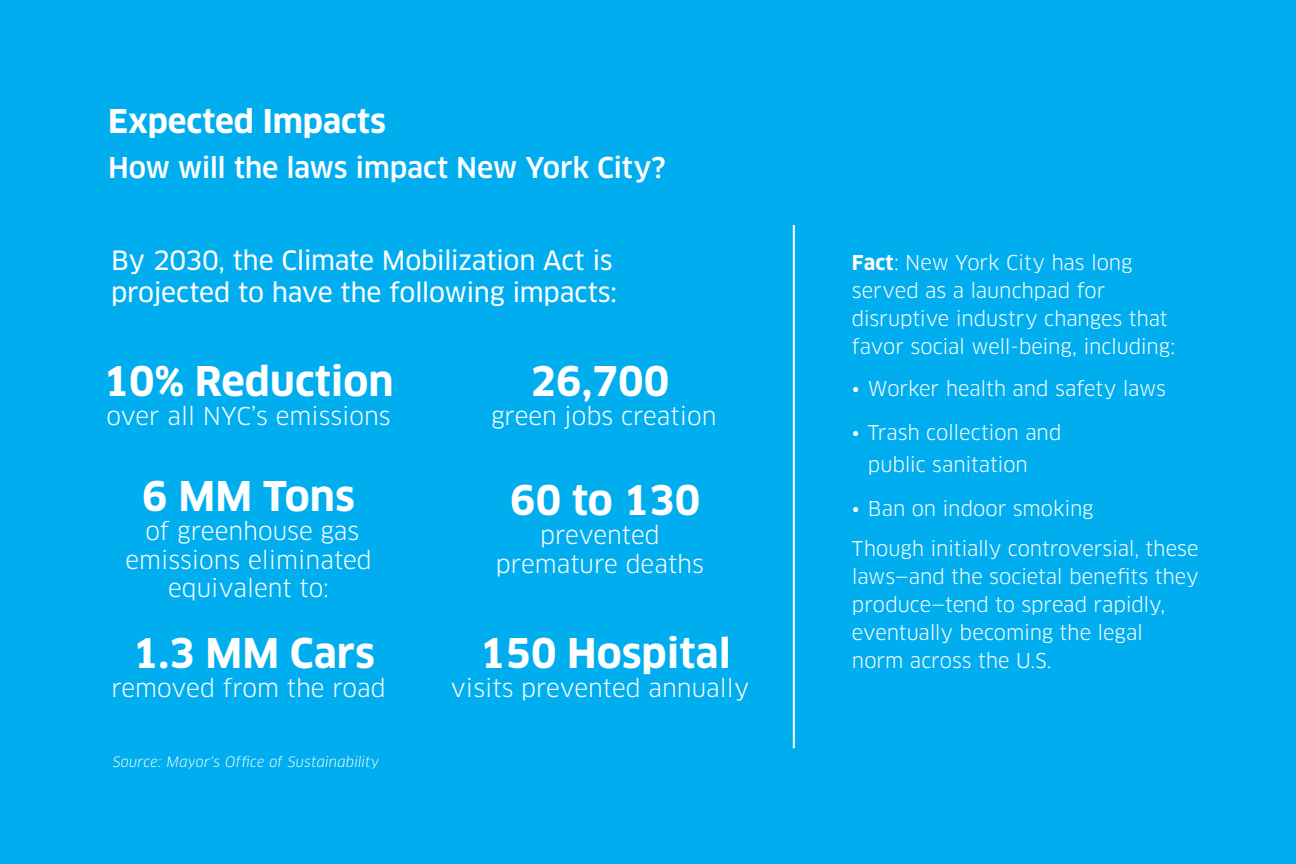
<style>
.page{position:relative;width:1296px;height:864px;background:#00aeef}
.page>*{position:absolute;margin:0;border:0;box-sizing:border-box;transform-origin:0 0}
.t1{font:700 40px "Clan OT";color:#fff}
.t2{font:700 32px "Clan Pro";color:#fff}
.t3{font:500 28px "Clan Pro";letter-spacing:-.015em;color:#fff}
.t4{font:26px/32px "Clan Pro News";letter-spacing:-.015em;color:#fff}
.t5{font:24px/28.8px "Clan OT";color:#fff;text-align:center}
.Body{font:20px/28px "Clan Pro";letter-spacing:-.005em;color:#fff}
.Body-2{font:italic 14px "Clan Pro";letter-spacing:.01em;color:#fff}
.s1{font-weight:700}
</style>
<div class="page">
<hr style="left:793px;top:225px;width:2px;height:523px;background:#fff">
<h2 class="t2" style="left:108px;top:103px;width:279px">Expected Impacts</h2>
<h3 class="t3" style="left:108px;top:151px;width:559px">How will the laws impact New York City?</h3>
<h4 class="t4" style="left:111px;top:244px;width:508px">By 2030, the Climate Mobilization Act is projected to have the following impacts:</h4>
<p class="t1" style="left:103px;top:358px;width:292px">10% Reduction</p>
<p class="t5" style="left:106px;top:402px;width:286px">over all NYC’s emissions</p>
<p class="t1" style="left:142px;top:473px;width:214px">6 MM Tons</p>
<p class="t5" style="left:125px;top:516px;width:248px">of greenhouse gas emissions eliminated</p>
<p class="t5" style="left:168px;top:574px;width:163px">equivalent to:</p>
<p class="t1" style="left:133px;top:630px;width:244px">1.3 MM Cars</p>
<p class="t5" style="left:111px;top:673px;width:276px">removed from the road</p>
<p class="Body-2" style="left:113px;top:753px;width:268px">Source: Mayor's Office of Sustainability</p>
<p class="t1" style="left:531px;top:358px;width:140px">26,700</p>
<p class="t5" style="left:491px;top:402px;width:227px">green jobs creation</p>
<p class="t1" style="left:510px;top:477px;width:192px">60 to 130</p>
<p class="t5" style="left:496px;top:520px;width:210px">prevented premature deaths</p>
<p class="t1" style="left:480px;top:630px;width:253px">150 Hospital</p>
<p class="t5" style="left:451px;top:673px;width:300px">visits prevented annually</p>
<p class="Body" style="left:852px;top:249px;width:325px"><span class="s1">Fact</span>: New York City has long served as a launchpad for disruptive industry changes that favor social well-being, including:</p>
<p class="Body" style="left:852px;top:375px;width:316px">• Worker health and safety laws</p>
<p class="Body" style="left:868px;top:417px;width:195px;line-height:32px;text-indent:-16px">• Trash collection and public sanitation</p>
<p class="Body" style="left:852px;top:495px;width:243px">• Ban on indoor smoking</p>
<p class="Body" style="left:852px;top:535px;width:348px">Though initially controversial, these laws—and the societal benefits they produce—tend to spread rapidly, eventually becoming the legal norm across the U.S.</p>
</div>
